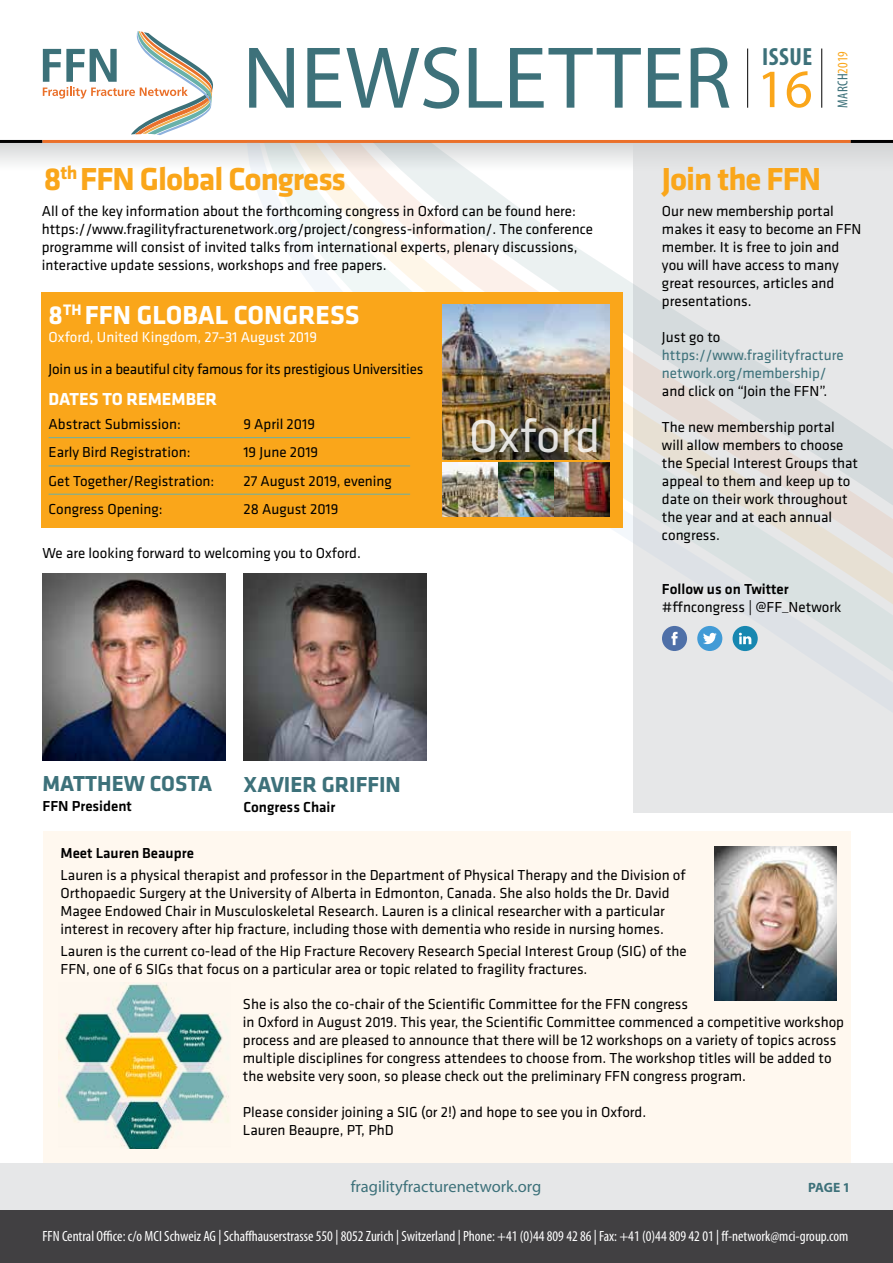
<style>
.page{position:relative;width:893px;height:1263px;background:#fff}
.page>*{position:absolute;margin:0;border:0;box-sizing:border-box;transform-origin:0 0}
.t1{font:88.5px "Myriad Pro";color:#3d717a}
.t2{font:54.3px "Myriad Pro";color:#faa61a}
.t3{font:48px "Klavika";color:#fff}
.t4{font:700 33px "Klavika";letter-spacing:-.03em;color:#faa61a}
.t5{font:700 27px "Klavika";color:#fff}
.t6{font:700 condensed 24.9px "Myriad Pro";letter-spacing:.02em;color:#3d717a}
.t7{font:700 22.5px "Klavika";color:#3d717a}
.t8{font:700 18px "Klavika";color:#fff}
.t9{font:16.5px "Myriad Pro";color:#3d717a}
.t10{font:15px/18px "Klavika";color:#000}
.t11{font:500 15px "Klavika";color:#000}
.t12{font:15px/18px "Klavika";color:#3d717a}
.t13{font:15px "Klavika";color:#fff}
.t14{font:condensed 14.85px "Myriad Pro";color:#fff}
.t15{font:condensed 14.4px "Myriad Pro";letter-spacing:.01em;color:#3d717a}
.t16{font:700 13.5px "Myriad Pro";color:#3d717a}
.s1{color:#faa61a}
</style>
<div class="page">
<div style="left:0;top:1163px;width:893px;height:47px;background:#e6e7e8"></div>
<div style="left:0;top:141px;width:893px;height:30px;background:linear-gradient(to bottom,#d1d3d4,#fefefe)"></div>
<hr style="left:0;top:140px;width:42px;height:3px;background:#000">
<hr style="left:850px;top:140px;width:43px;height:3px;background:#000">
<hr style="left:43px;top:140px;width:807px;height:3px;background:#ea702a">
<div style="left:0;top:1210px;width:893px;height:53px;background:#414042"></div>
<hr style="left:747px;top:49px;width:1px;height:59px;background:#000">
<hr style="left:821px;top:49px;width:1px;height:59px;background:#000">
<svg style="left:43px;top:31px;width:170px;height:104px"></svg>
<div style="left:43px;top:831px;width:807px;height:332px;background:#fff8ef"></div>
<svg style="left:243px;top:143px;width:650px;height:670px"></svg>
<div style="left:733px;top:626px;width:25px;height:25px;background:#1787b0;border-radius:50%"></div>
<svg style="left:739px;top:633px;width:12px;height:11px"></svg>
<div style="left:662px;top:626px;width:25px;height:25px;background:#4f70a8;border-radius:50%"></div>
<svg style="left:671px;top:632px;width:7px;height:13px"></svg>
<div style="left:697px;top:626px;width:25px;height:25px;background:#429bd6;border-radius:50%"></div>
<svg style="left:703px;top:633px;width:14px;height:11px"></svg>
<div style="left:42px;top:292px;width:581px;height:235px;background:#faa61a"></div>
<hr style="left:49px;top:437px;width:194px;height:1px;background:#68b1a9">
<hr style="left:243px;top:437px;width:167px;height:1px;background:#68b1a9">
<hr style="left:49px;top:465px;width:194px;height:1px;background:#68b1a9">
<hr style="left:243px;top:465px;width:167px;height:1px;background:#68b1a9">
<hr style="left:49px;top:494px;width:194px;height:1px;background:#68b1a9">
<hr style="left:243px;top:494px;width:167px;height:1px;background:#68b1a9">
<img style="left:443px;top:304px;width:166px;height:156px">
<img style="left:499px;top:462px;width:54px;height:54px">
<img style="left:443px;top:462px;width:54px;height:54px">
<img style="left:555px;top:462px;width:54px;height:54px">
<img style="left:243px;top:573px;width:183px;height:187px">
<img style="left:43px;top:573px;width:182px;height:187px">
<img style="left:714px;top:846px;width:123px;height:154px">
<img style="left:59px;top:983px;width:170px;height:165px">
<h1 class="t1" style="left:242px;top:23px;width:491px">NEWSLETTER</h1>
<h3 class="t6" style="left:762px;top:41px;width:52px">ISSUE</h3>
<h2 class="t2" style="left:757px;top:55px;width:57px">16</h2>
<p class="t15" style="left:834px;top:108px;width:58px;rotate:-90deg">MARCH<span class="s1">2019</span></p>
<h3 class="t4" style="left:44px;top:161px;width:304px">8<sup>th</sup> FFN Global Congress</h3>
<h3 class="t4" style="left:662px;top:161px;width:161px">Join the FFN</h3>
<p class="t10" style="left:662px;top:202px;width:201px">Our new membership portal makes it easy to become an FFN member. It is free to join and you will have access to many great resources, articles and presentations.</p>
<p class="t10" style="left:662px;top:328px;width:60px">Just go to</p>
<p class="t12" style="left:662px;top:346px;width:183px">https://www.fragilityfracture network.org/membership/</p>
<p class="t10" style="left:662px;top:382px;width:167px">and click on “Join the FFN”.</p>
<p class="t10" style="left:662px;top:418px;width:198px">The new membership portal will allow members to choose the Special Interest Groups that appeal to them and keep up to date on their work throughout the year and at each annual congress.</p>
<p class="t10" style="left:42px;top:202px;width:553px">All of the key information about the forthcoming congress in Oxford can be found here: https://www.fragilityfracturenetwork.org/project/congress-information/. The conference programme will consist of invited talks from international experts, plenary discussions, interactive update sessions, workshops and free papers.</p>
<h3 class="t5" style="left:49px;top:301px;width:312px">8<sup>TH</sup> FFN GLOBAL CONGRESS</h3>
<p class="t13" style="left:49px;top:329px;width:270px">Oxford, United Kingdom, 27–31 August 2019</p>
<p class="t10" style="left:49px;top:361px;width:376px">Join us in a beautiful city famous for its prestigious Universities</p>
<p class="t8" style="left:49px;top:389px;width:170px">DATES TO REMEMBER</p>
<p class="t10" style="left:49px;top:415px;width:134px">Abstract Submission:</p>
<p class="t10" style="left:243px;top:415px;width:73px">9 April 2019</p>
<p class="t10" style="left:49px;top:444px;width:143px">Early Bird Registration:</p>
<p class="t10" style="left:243px;top:444px;width:76px">19 June 2019</p>
<p class="t10" style="left:49px;top:472px;width:167px">Get Together/Registration:</p>
<p class="t10" style="left:243px;top:472px;width:150px">27 August 2019, evening</p>
<p class="t10" style="left:49px;top:500px;width:115px">Congress Opening:</p>
<p class="t10" style="left:243px;top:500px;width:97px">28 August 2019</p>
<h3 class="t3" style="left:468px;top:410px;width:133px">Oxford</h3>
<p class="t10" style="left:43px;top:544px;width:320px">We are looking forward to welcoming you to Oxford.</p>
<h3 class="t7" style="left:43px;top:771px;width:171px">MATTHEW COSTA</h3>
<p class="t11" style="left:43px;top:798px;width:91px">FFN President</p>
<h3 class="t7" style="left:243px;top:772px;width:159px">XAVIER GRIFFIN</h3>
<p class="t11" style="left:243px;top:798px;width:94px">Congress Chair</p>
<p class="t11" style="left:662px;top:581px;width:128px">Follow us on Twitter</p>
<p class="t10" style="left:662px;top:598px;width:181px">#ffncongress | @FF_Network</p>
<p class="t11" style="left:61px;top:844px;width:135px">Meet Lauren Beaupre</p>
<p class="t10" style="left:61px;top:866px;width:627px">Lauren is a physical therapist and professor in the Department of Physical Therapy and the Division of Orthopaedic Surgery at the University of Alberta in Edmonton, Canada. She also holds the Dr. David Magee Endowed Chair in Musculoskeletal Research. Lauren is a clinical researcher with a particular interest in recovery after hip fracture, including those with dementia who reside in nursing homes.</p>
<p class="t10" style="left:61px;top:942px;width:628px">Lauren is the current co-lead of the Hip Fracture Recovery Research Special Interest Group (SIG) of the<br>FFN, one of 6 SIGs that focus on a particular area or topic related to fragility fractures.</p>
<p class="t10" style="left:243px;top:995px;width:603px">She is also the co-chair of the Scientific Committee for the FFN congress<br>in Oxford in August 2019. This year, the Scientific Committee commenced a competitive workshop process and are pleased to announce that there will be 12 workshops on a variety of topics across multiple disciplines for congress attendees to choose from. The workshop titles will be added to the website very soon, so please check out the preliminary FFN congress program.</p>
<p class="t10" style="left:243px;top:1103px;width:405px">Please consider joining a SIG (or 2!) and hope to see you in Oxford.<br>Lauren Beaupre, PT, PhD</p>
<p class="t9" style="left:351px;top:1176px;width:192px">fragilityfracturenetwork.org</p>
<p class="t16" style="left:808px;top:1179px;width:44px">PAGE 1</p>
<p class="t14" style="left:43px;top:1227px;width:807px">FFN Central Office: c/o MCI Schweiz AG | Schaffhauserstrasse 550 | 8052 Zurich | Switzerland | Phone: +41 (0)44 809 42 86 | Fax: +41 (0)44 809 42 01 | ff-network@mci-group.com</p>
</div>
